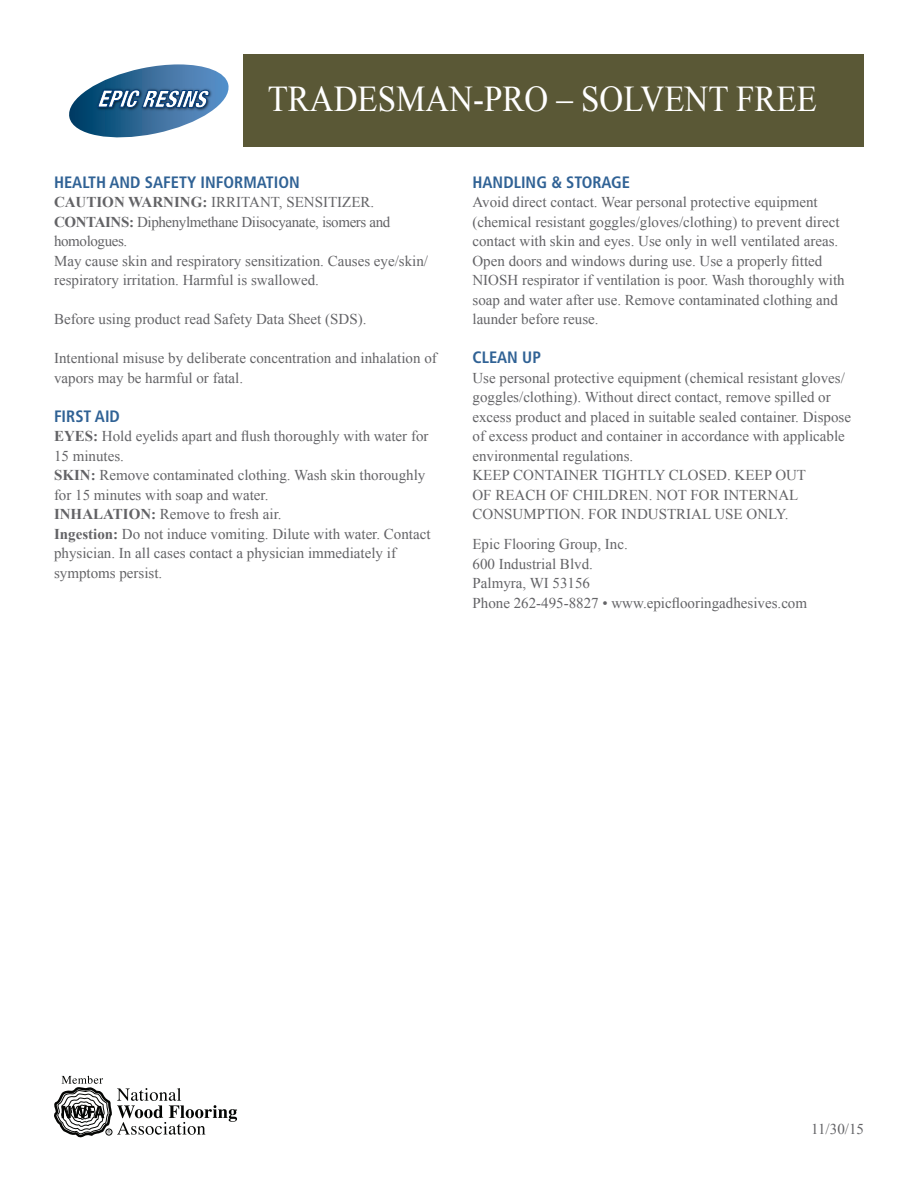
<style>
.page{position:relative;width:918px;height:1188px;background:#fff}
.page>*{position:absolute;margin:0;border:0;box-sizing:border-box;transform-origin:0 0}
.t1{font:36.3px "Times New Roman";color:#fff;scale:.91 1}
.t2{font:700 condensed 16.5px "Frutiger";color:#306295}
.t3{font:15px/19.5px "Times New Roman";color:#636366}
.s1{font-weight:700}
</style>
<div class="page">
<div style="left:243px;top:54px;width:621px;height:92px;background:#5a5836"></div>
<svg style="left:54px;top:1076px;width:183px;height:61px"></svg>
<svg style="left:69px;top:64px;width:160px;height:74px"></svg>
<h1 class="t1" style="left:268px;top:74px;width:559px">Tradesman-Pro – SOLVENT FREE</h1>
<p class="t2" style="left:54px;top:172px;width:247px">HEALTH AND SAFETY INFORMATION</p>
<p class="t3" style="left:54px;top:192px;width:376px"><span class="s1">CAUTION WARNING:</span> IRRITANT, SENSITIZER.<br><span class="s1">CONTAINS:</span> Diphenylmethane Diisocyanate, isomers and homologues.<br>May cause skin and respiratory sensitization. Causes eye/skin/ respiratory irritation. Harmful is swallowed.</p>
<p class="t3" style="left:54px;top:309px;width:314px">Before using product read Safety Data Sheet (SDS).</p>
<p class="t3" style="left:54px;top:348px;width:384px">Intentional misuse by deliberate concentration and inhalation of vapors may be harmful or fatal.</p>
<p class="t2" style="left:54px;top:406px;width:66px">FIRST AID</p>
<p class="t3" style="left:54px;top:426px;width:378px"><span class="s1">EYE S:</span> Hold eyelids apart and flush thoroughly with water for 15 minutes.<br><span class="s1">SKIN:</span> Remove contaminated clothing. Wash skin thoroughly for 15 minutes with soap and water.<br><span class="s1">INHALATION:</span> Remove to fresh air.<br><span class="s1">INGESTION:</span> Do not induce vomiting. Dilute with water. Contact physician. In all cases contact a physician immediately if symptoms persist.</p>
<p class="t2" style="left:472px;top:172px;width:159px">HANDLING &amp; STORAGE</p>
<p class="t3" style="left:472px;top:192px;width:374px">Avoid direct contact. Wear personal protective equipment (chemical resistant goggles/gloves/clothing) to prevent direct contact with skin and eyes. Use only in well ventilated areas.<br>Open doors and windows during use. Use a properly fitted NIOSH respirator if ventilation is poor. Wash thoroughly with soap and water after use. Remove contaminated clothing and launder before reuse.</p>
<p class="t2" style="left:472px;top:348px;width:60px">CLEAN UP</p>
<p class="t3" style="left:472px;top:368px;width:380px">Use personal protective equipment (chemical resistant gloves/ goggles/clothing). Without direct contact, remove spilled or excess product and placed in suitable sealed container. Dispose of excess product and container in accordance with applicable environmental regulations.<br>KEEP CONTAINER TIGHTLY CLOSED. KEEP OUT<br>OF REACH OF CHILDREN. NOT FOR INTERNAL CONSUMPTION. FOR INDUSTRIAL USE ONLY.</p>
<p class="t3" style="left:472px;top:534px;width:336px">Epic Flooring Group, Inc.<br>600 Industrial Blvd.<br>Palmyra, WI 53156<br>Phone 262-495-8827 • www.epicflooringadhesives.com</p>
<p class="t3" style="left:811px;top:1119px;width:54px">11/30/15</p>
</div>
